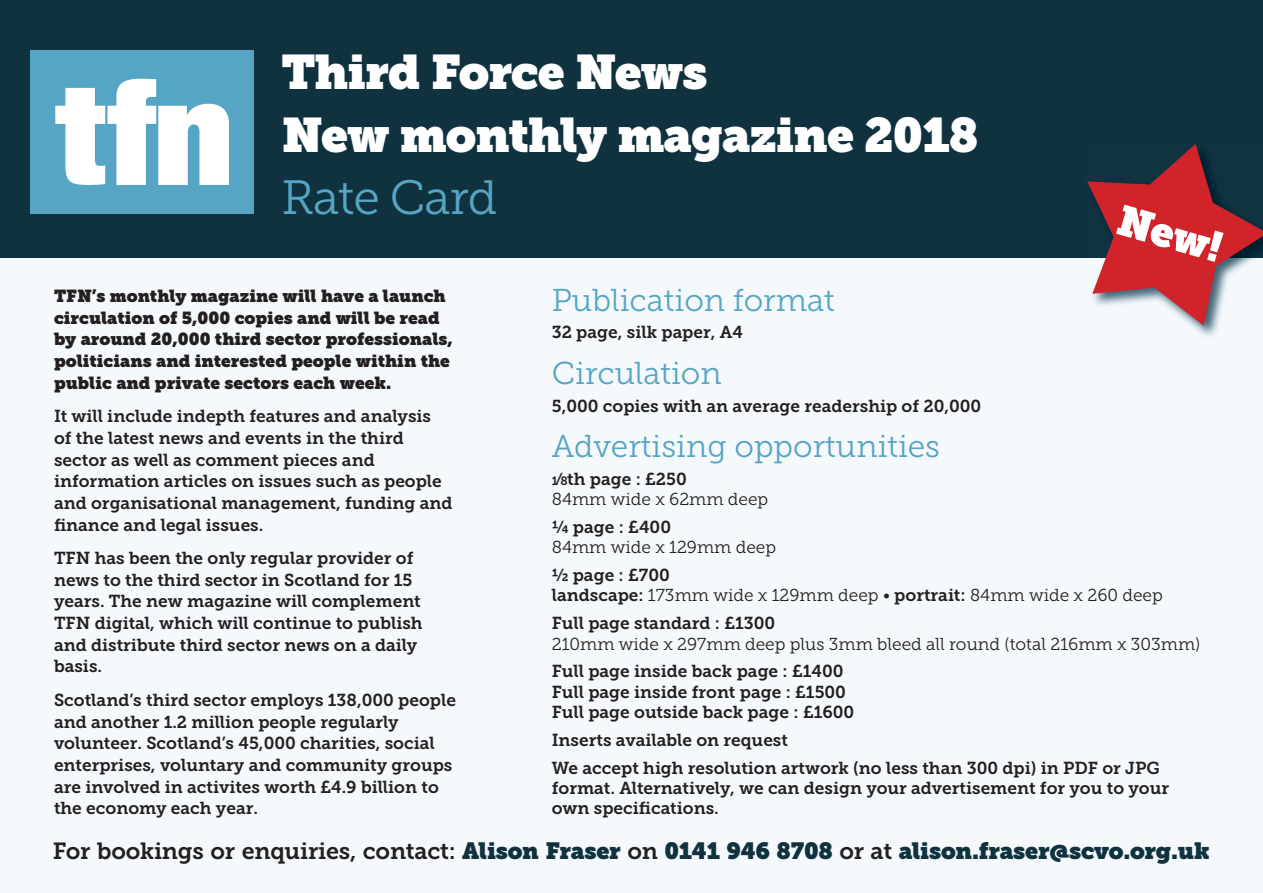
<style>
.page{position:relative;width:1263px;height:893px;background:#fff}
.page>*{position:absolute;margin:0;border:0;box-sizing:border-box;transform-origin:0 0}
.t1{font:48px/62.2px "Museo Slab";letter-spacing:-.02em;color:#fff}
.t2{font:48px "Museo Slab 300";letter-spacing:-.025em;color:#56a5c4}
.t3{font:42px "Museo Slab";color:#fff}
.t4{font:31.5px "Museo Slab 300";color:#56a5c4}
.t5{font:23.25px "Museo Slab";letter-spacing:-.01em;color:#10323f}
.t6{font:17.25px/21.6px "Museo Slab 700";color:#231f20}
.t7{font:17.25px/21.6px "Museo Slab";color:#231f20}
.t8{font:17.25px "Museo Slab 300";color:#231f20}
.s1{font-size:12.15px}
.s2{font-style:inherit}
.s3{font-family:"Museo Slab 700"}
.s4{font-family:"Museo Slab 700";color:#231f20}
</style>
<div class="page">
<div style="left:0;top:243px;width:1263px;height:650px;background:#f5f9fb"></div>
<div style="left:0;top:0;width:1263px;height:257px;background:#10323f"></div>
<div style="left:30px;top:50px;width:224px;height:164px;background:#56a5c4"></div>
<svg style="left:55px;top:79px;width:174px;height:106px"></svg>
<img style="left:1086px;top:257px;width:132px;height:79px">
<svg style="left:1087px;top:144px;width:176px;height:182px"></svg>
<h1 class="t1" style="left:281px;top:42px;width:699px">Third Force News<br>New monthly magazine 2018</h1>
<h1 class="t2" style="left:281px;top:171px;width:218px">Rate Card</h1>
<h2 class="t3" style="left:1125px;top:195px;width:109px;rotate:16deg">New!</h2>
<h3 class="t4" style="left:552px;top:283px;width:285px">Publication format</h3>
<p class="t6" style="left:552px;top:322px;width:193px">32 page, silk paper, A4</p>
<h3 class="t4" style="left:552px;top:356px;width:171px">Circulation</h3>
<p class="t6" style="left:552px;top:395px;width:431px">5,000 copies with an average readership of 20,000</p>
<h3 class="t4" style="left:552px;top:429px;width:390px">Advertising opportunities</h3>
<p class="t6" style="left:552px;top:468px;width:137px"><span class="s1">1</span><span class="s2">⁄</span><span class="s1">8</span>th page : £250</p>
<p class="t8" style="left:552px;top:490px;width:218px">84mm wide x 62mm deep</p>
<p class="t6" style="left:552px;top:516px;width:121px">¼ page : £400</p>
<p class="t8" style="left:552px;top:538px;width:226px">84mm wide x 129mm deep</p>
<p class="t6" style="left:552px;top:564px;width:120px">½ page : £700</p>
<p class="t8" style="left:552px;top:586px;width:613px"><span class="s3">landscape:</span> 173mm wide x 129mm deep • <span class="s3">portrait:</span> 84mm wide x 260 deep</p>
<p class="t6" style="left:552px;top:612px;width:225px">Full page standard : £1300</p>
<p class="t8" style="left:552px;top:634px;width:650px">210mm wide x 297mm deep plus 3mm bleed all round (total 216mm x 303mm)</p>
<p class="t6" style="left:552px;top:661px;width:304px;line-height:20.4px">Full page inside back page : £1400<br>Full page inside front page : £1500<br>Full page outside back page : £1600</p>
<p class="t6" style="left:552px;top:726px;width:609px;line-height:27.8px">Inserts available on request<br>We accept high resolution artwork (no less than 300 dpi) in PDF or JPG</p>
<p class="t6" style="left:552px;top:778px;width:619px;line-height:20.4px">format. Alternatively, we can design your advertisement for you to your own specifications.</p>
<p class="t7" style="left:54px;top:285px;width:400px">TFN’s monthly magazine will have a launch circulation of 5,000 copies and will be read by around 20,000 third sector professionals, politicians and interested people within the public and private sectors each week.</p>
<p class="t6" style="left:54px;top:406px;width:400px">It will include indepth features and analysis of the latest news and events in the third sector as well as comment pieces and information articles on issues such as people and organisational management, funding and finance and legal issues.</p>
<p class="t6" style="left:54px;top:547px;width:370px">TFN has been the only regular provider of news to the third sector in Scotland for 15 years. The new magazine will complement TFN digital, which will continue to publish and distribute third sector news on a daily basis.</p>
<p class="t6" style="left:54px;top:689px;width:404px">Scotland’s third sector employs 138,000 people and another 1.2 million people regularly volunteer. Scotland’s 45,000 charities, social enterprises, voluntary and community groups are involved in activites worth £4.9 billion to the economy each year.</p>
<h3 class="t5" style="left:53px;top:837px;width:1158px"><span class="s4">For bookings or enquiries, contact:</span> Alison Fraser <span class="s4">on</span> 0141 946 8708 <span class="s4">or at</span> alison.fraser@scvo.org.uk</h3>
</div>
